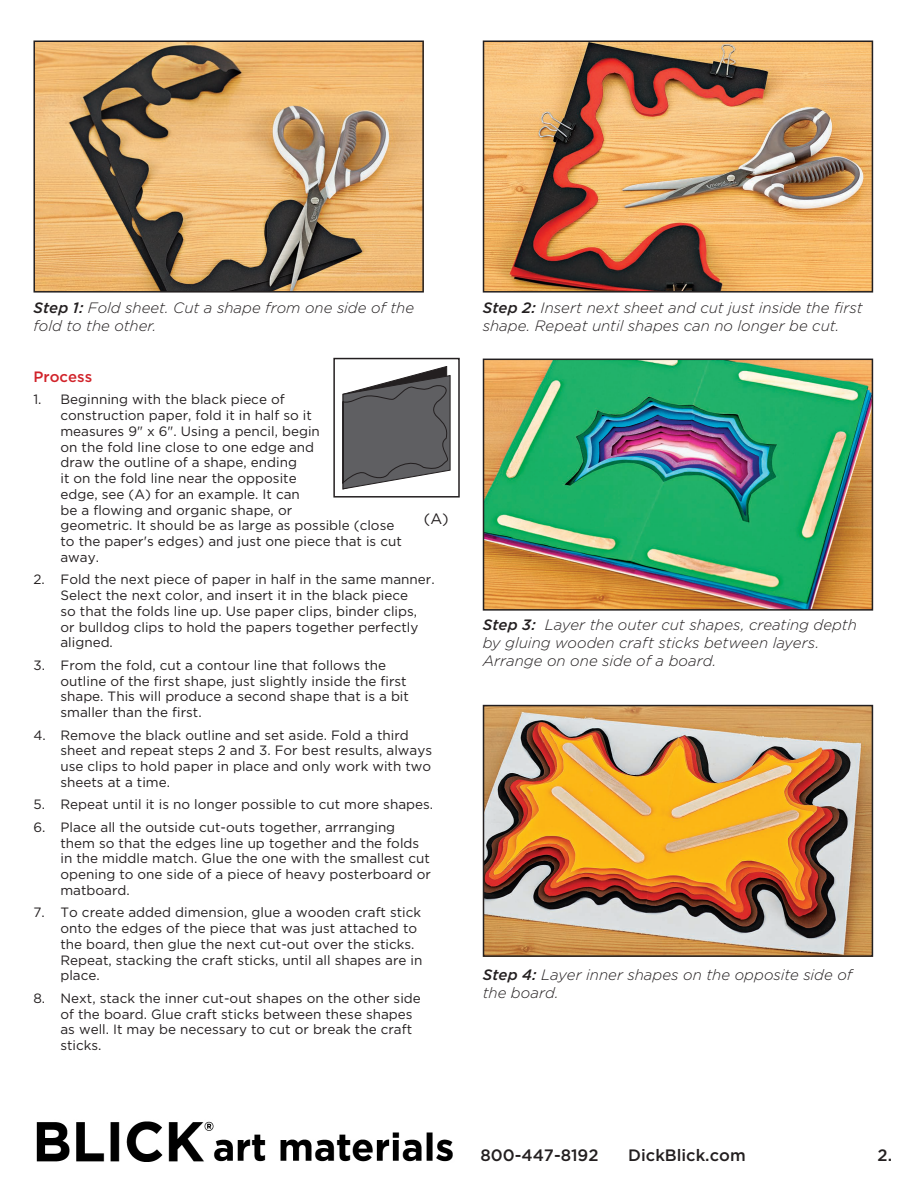
<style>
.page{position:relative;width:918px;height:1188px;background:#fff}
.page>*{position:absolute;margin:0;border:0;box-sizing:border-box;transform-origin:0 0}
.Materials_Heading{font:500 16.5px "Gotham";color:#231f20}
.Step_instructions{font:italic 300 15px/18px "Gotham";color:#231f20}
.Process_Steps{font:500 15px "Gotham";color:#d1232a}
.Materials_Heading-2{font:15px "Gotham";color:#231f20}
.Process_Steps-2{font:13.5px/15.8px "Gotham";color:#231f20}
.s1{font-weight:500}
</style>
<div class="page">
<img style="left:36px;top:1121px;width:417px;height:41px">
<img style="left:486px;top:362px;width:384px;height:246px">
<div style="left:483px;top:359px;width:390px;height:252px;border:2px solid #231f20"></div>
<img style="left:486px;top:708px;width:384px;height:246px">
<div style="left:483px;top:705px;width:390px;height:252px;border:2px solid #231f20"></div>
<img style="left:36px;top:43px;width:385px;height:247px">
<div style="left:33px;top:40px;width:391px;height:253px;border:2px solid #231f20"></div>
<img style="left:486px;top:43px;width:384px;height:247px">
<div style="left:483px;top:40px;width:390px;height:253px;border:2px solid #231f20"></div>
<svg style="left:343px;top:366px;width:107px;height:123px"></svg>
<div style="left:333px;top:358px;width:127px;height:140px;border:2px solid #231f20"></div>
<p class="Step_instructions" style="left:33px;top:299px;width:382px"><span class="s1">Step 1:</span> Fold sheet. Cut a shape from one side of the fold to the other.</p>
<p class="Step_instructions" style="left:483px;top:299px;width:382px"><span class="s1">Step 2:</span> Insert next sheet and cut just inside the first shape. Repeat until shapes can no longer be cut.</p>
<p class="Process_Steps" style="left:33px;top:368px;width:60px">Process</p>
<p class="Process_Steps-2" style="left:60px;top:391px;width:343px;text-indent:-27px">1. Beginning with the black piece of<br>construction paper, fold it in half so it<br>measures 9" x 6". Using a pencil, begin<br>on the fold line close to one edge and<br>draw the outline of a shape, ending<br>it on the fold line near the opposite<br>edge, see (A) for an example. It can<br>be a flowing and organic shape, or<br>geometric. It should be as large as possible (close to the paper's edges) and just one piece that is cut away.</p>
<p class="Process_Steps-2" style="left:60px;top:571px;width:376px;text-indent:-27px">2. Fold the next piece of paper in half in the same manner.<br>Select the next color, and insert it in the black piece<br>so that the folds line up. Use paper clips, binder clips, or bulldog clips to hold the papers together perfectly aligned.</p>
<p class="Process_Steps-2" style="left:60px;top:657px;width:350px;text-indent:-27px">3. From the fold, cut a contour line that follows the outline of the first shape, just slightly inside the first shape. This will produce a second shape that is a bit smaller than the first.</p>
<p class="Process_Steps-2" style="left:60px;top:727px;width:373px;text-indent:-27px">4. Remove the black outline and set aside. Fold a third sheet and repeat steps 2 and 3. For best results, always use clips to hold paper in place and only work with two sheets at a time.</p>
<p class="Process_Steps-2" style="left:33px;top:796px;width:401px">5. Repeat until it is no longer possible to cut more shapes.</p>
<p class="Process_Steps-2" style="left:60px;top:819px;width:372px;text-indent:-27px">6. Place all the outside cut-outs together, arrranging them so that the edges line up together and the folds in the middle match. Glue the one with the smallest cut opening to one side of a piece of heavy posterboard or matboard.</p>
<p class="Process_Steps-2" style="left:60px;top:904px;width:364px;text-indent:-27px">7. To create added dimension, glue a wooden craft stick onto the edges of the piece that was just attached to the board, then glue the next cut-out over the sticks.<br>Repeat, stacking the craft sticks, until all shapes are in place.</p>
<p class="Process_Steps-2" style="left:60px;top:990px;width:362px;text-indent:-27px">8. Next, stack the inner cut-out shapes on the other side of the board. Glue craft sticks between these shapes as well. It may be necessary to cut or break the craft sticks.</p>
<p class="Materials_Heading-2" style="left:424px;top:510px;width:26px">(A)</p>
<p class="Step_instructions" style="left:483px;top:616px;width:376px"><span class="s1">Step 3:</span> Layer the outer cut shapes, creating depth by gluing wooden craft sticks between layers.<br>Arrange on one side of a board.</p>
<p class="Step_instructions" style="left:483px;top:965px;width:371px"><span class="s1">Step 4:</span> Layer inner shapes on the opposite side of the board.</p>
<p class="Materials_Heading" style="left:480px;top:1146px;width:120px">800-447-8192</p>
<p class="Materials_Heading" style="left:628px;top:1146px;width:119px">DickBlick.com</p>
<p class="Materials_Heading" style="left:878px;top:1146px;width:16px">2.</p>
</div>
